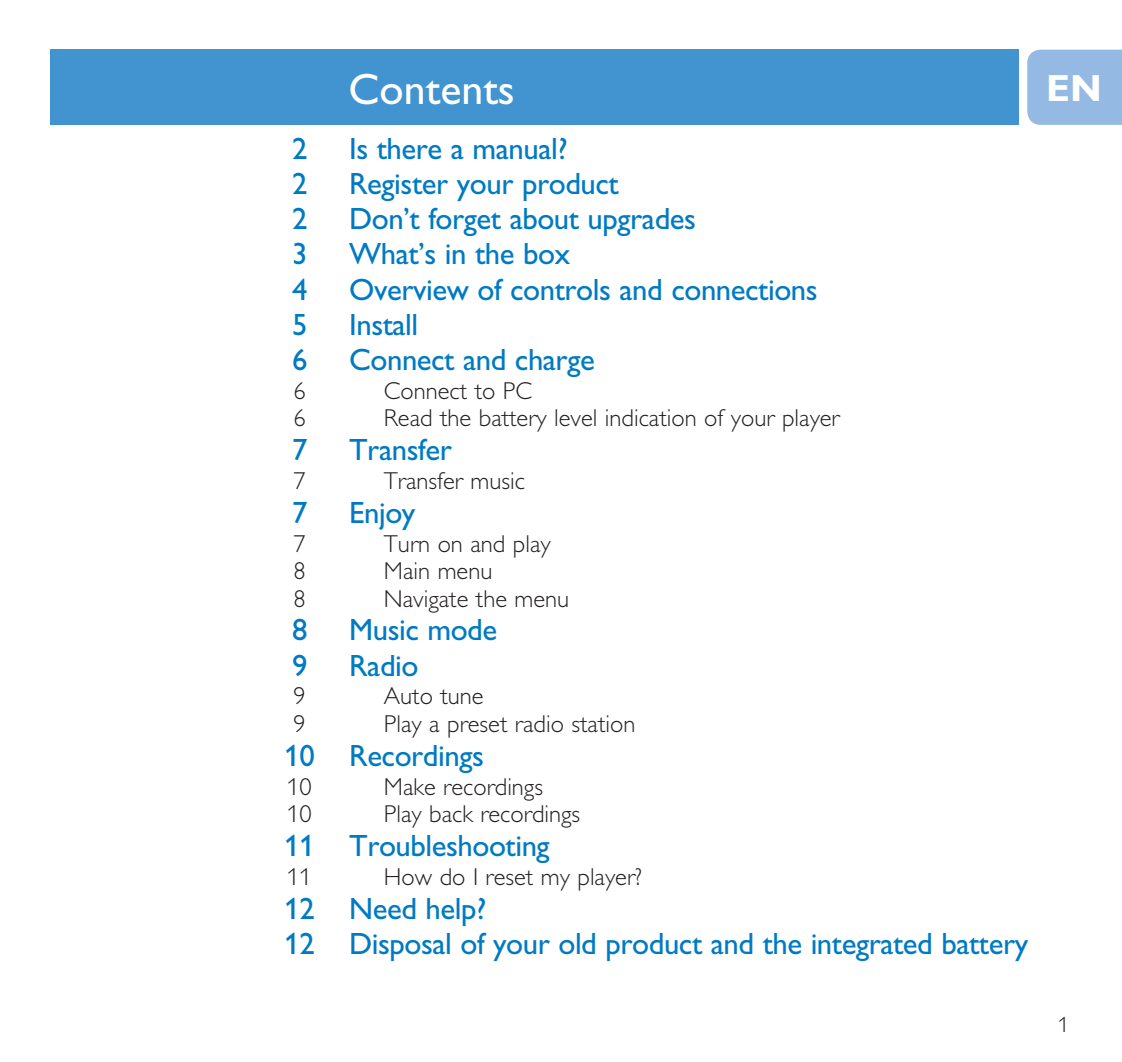
<style>
.page{position:relative;width:1122px;height:1062px;background:#fff}
.page>*{position:absolute;margin:0;border:0;box-sizing:border-box;transform-origin:0 0}
.t1{font:43.75px "Gill Alt One";color:#fff}
.t2{font:700 37.45px "Gill Sans Alt One WGL";color:#fff}
.t3{font:30.8px/35px "Gill Alt One";letter-spacing:-.015em;color:#007ac2}
.t4{font:300 24.5px "Gill Alt One";color:#231f20}
.t5{font:300 22.05px "Gill Alt One";color:#231f20}
</style>
<div class="page">
<div style="left:1027px;top:50px;width:94px;height:75px;background:#94b9e2"></div>
<div style="left:50px;top:50px;width:968px;height:75px;background:#4194d0"></div>
<h1 class="t1" style="left:348px;top:64px;width:168px">Contents</h1>
<p class="t2" style="left:1045px;top:63px;width:57px">EN</p>
<p class="t3" style="left:292px;top:131px;width:17px">2</p>
<p class="t3" style="left:349px;top:131px;width:220px">Is there a manual?</p>
<p class="t3" style="left:292px;top:166px;width:17px">2</p>
<p class="t3" style="left:349px;top:166px;width:271px">Register your product</p>
<p class="t3" style="left:292px;top:201px;width:17px">2</p>
<p class="t3" style="left:349px;top:201px;width:348px">Don’t forget about upgrades</p>
<p class="t3" style="left:292px;top:236px;width:17px">3</p>
<p class="t3" style="left:349px;top:236px;width:222px">What’s in the box</p>
<p class="t3" style="left:292px;top:271px;width:17px">4</p>
<p class="t3" style="left:349px;top:271px;width:470px">Overview of controls and connections</p>
<p class="t3" style="left:292px;top:307px;width:17px">5</p>
<p class="t3" style="left:349px;top:307px;width:71px">Install</p>
<p class="t3" style="left:292px;top:342px;width:17px">6</p>
<p class="t3" style="left:349px;top:342px;width:247px">Connect and charge</p>
<p class="t4" style="left:293px;top:377px;width:14px">6</p>
<p class="t4" style="left:384px;top:377px;width:149px">Connect to PC</p>
<p class="t4" style="left:293px;top:404px;width:14px">6</p>
<p class="t4" style="left:384px;top:404px;width:457px">Read the battery level indication of your player</p>
<p class="t3" style="left:292px;top:432px;width:17px">7</p>
<p class="t3" style="left:349px;top:432px;width:104px">Transfer</p>
<p class="t4" style="left:293px;top:467px;width:14px">7</p>
<p class="t4" style="left:384px;top:467px;width:142px">Transfer music</p>
<p class="t3" style="left:292px;top:495px;width:17px">7</p>
<p class="t3" style="left:349px;top:495px;width:68px">Enjoy</p>
<p class="t4" style="left:293px;top:529px;width:14px">7</p>
<p class="t4" style="left:384px;top:529px;width:168px">Turn on and play</p>
<p class="t4" style="left:293px;top:557px;width:14px">8</p>
<p class="t4" style="left:384px;top:557px;width:110px">Main menu</p>
<p class="t4" style="left:293px;top:584px;width:14px">8</p>
<p class="t4" style="left:384px;top:584px;width:187px">Navigate the menu</p>
<p class="t3" style="left:292px;top:612px;width:17px">8</p>
<p class="t3" style="left:349px;top:612px;width:150px">Music mode</p>
<p class="t3" style="left:292px;top:647px;width:17px">9</p>
<p class="t3" style="left:349px;top:647px;width:71px">Radio</p>
<p class="t4" style="left:293px;top:682px;width:14px">9</p>
<p class="t4" style="left:384px;top:682px;width:101px">Auto tune</p>
<p class="t4" style="left:293px;top:710px;width:14px">9</p>
<p class="t4" style="left:384px;top:710px;width:253px">Play a preset radio station</p>
<p class="t3" style="left:284px;top:737px;width:201px">10 Recordings</p>
<p class="t4" style="left:287px;top:772px;width:26px">10</p>
<p class="t4" style="left:384px;top:772px;width:161px">Make recordings</p>
<p class="t4" style="left:287px;top:800px;width:26px">10</p>
<p class="t4" style="left:384px;top:800px;width:198px">Play back recordings</p>
<p class="t3" style="left:284px;top:828px;width:267px">11 Troubleshooting</p>
<p class="t4" style="left:287px;top:862px;width:26px">11</p>
<p class="t4" style="left:384px;top:862px;width:259px">How do I reset my player?</p>
<p class="t3" style="left:284px;top:890px;width:745px">12 Need help?<br>12 Disposal of your old product and the integrated battery</p>
<p class="t5" style="left:1057px;top:1012px;width:12px">1</p>
</div>
